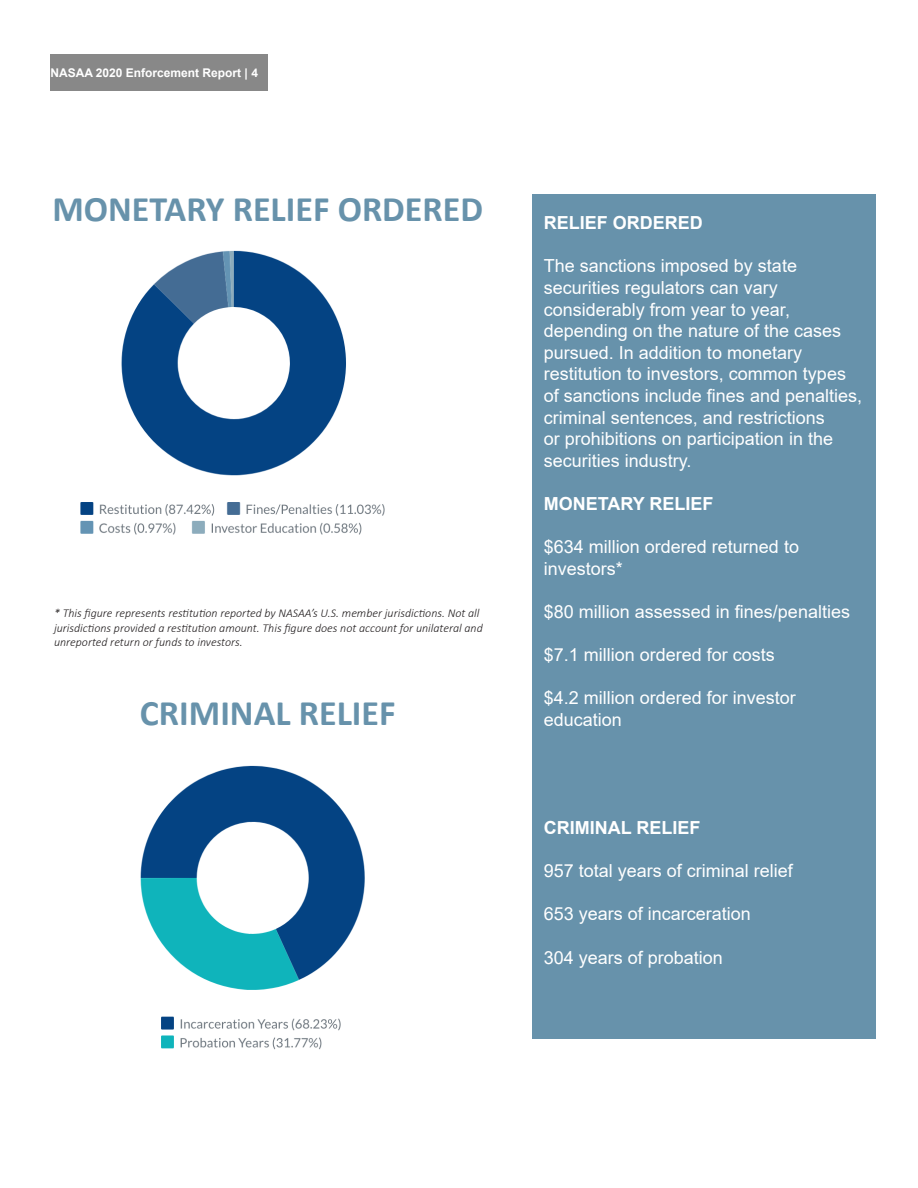
<style>
.page{position:relative;width:918px;height:1188px;background:#fff}
.page>*{position:absolute;margin:0;border:0;box-sizing:border-box;transform-origin:0 0}
.t1{font:700 36px "Calibri";color:#6792ab}
.t2{font:18px/21.6px "Arial";color:#fff}
.t3{font:700 18px "Arial";color:#fff}
.t4{font:italic 300 12px/14.4px "Calibri";color:#231f20}
.t5{font:700 12px "Arial";color:#fff}
</style>
<div class="page">
<div style="left:532px;top:194px;width:343px;height:845px;background:#6792ab"></div>
<img style="left:80px;top:250px;width:305px;height:285px">
<img style="left:140px;top:765px;width:225px;height:285px">
<div style="left:50px;top:54px;width:218px;height:37px;background:#888"></div>
<p class="t5" style="left:50px;top:64px;width:209px">NASAA 2020 Enforcement Report | 4</p>
<p class="t1" style="left:52px;top:184px;width:432px">MONETARY RELIEF ORDERED</p>
<p class="t4" style="left:54px;top:606px;width:430px">* This figure represents restitution reported by NASAA’s U.S. member jurisdictions. Not all jurisdictions provided a restitution amount. This figure does not account for unilateral and unreported return or funds to investors.</p>
<p class="t1" style="left:140px;top:688px;width:257px">CRIMINAL RELIEF</p>
<p class="t3" style="left:544px;top:210px;width:161px">RELIEF ORDERED</p>
<p class="t2" style="left:544px;top:255px;width:320px">The sanctions imposed by state securities regulators can vary considerably from year to year, depending on the nature of the cases pursued. In addition to monetary restitution to investors, common types of sanctions include fines and penalties, criminal sentences, and restrictions<br>or prohibitions on participation in the securities industry.</p>
<p class="t3" style="left:544px;top:491px;width:171px">MONETARY RELIEF</p>
<p class="t2" style="left:544px;top:536px;width:257px">$634 million ordered returned to investors*</p>
<p class="t2" style="left:544px;top:601px;width:308px">$80 million assessed in fines/penalties</p>
<p class="t2" style="left:544px;top:644px;width:233px">$7.1 million ordered for costs</p>
<p class="t2" style="left:544px;top:687px;width:254px">$4.2 million ordered for investor education</p>
<p class="t3" style="left:544px;top:815px;width:158px">CRIMINAL RELIEF</p>
<p class="t2" style="left:544px;top:860px;width:251px">957 total years of criminal relief</p>
<p class="t2" style="left:544px;top:903px;width:209px">653 years of incarceration</p>
<p class="t2" style="left:544px;top:946px;width:181px">304 years of probation</p>
</div>
